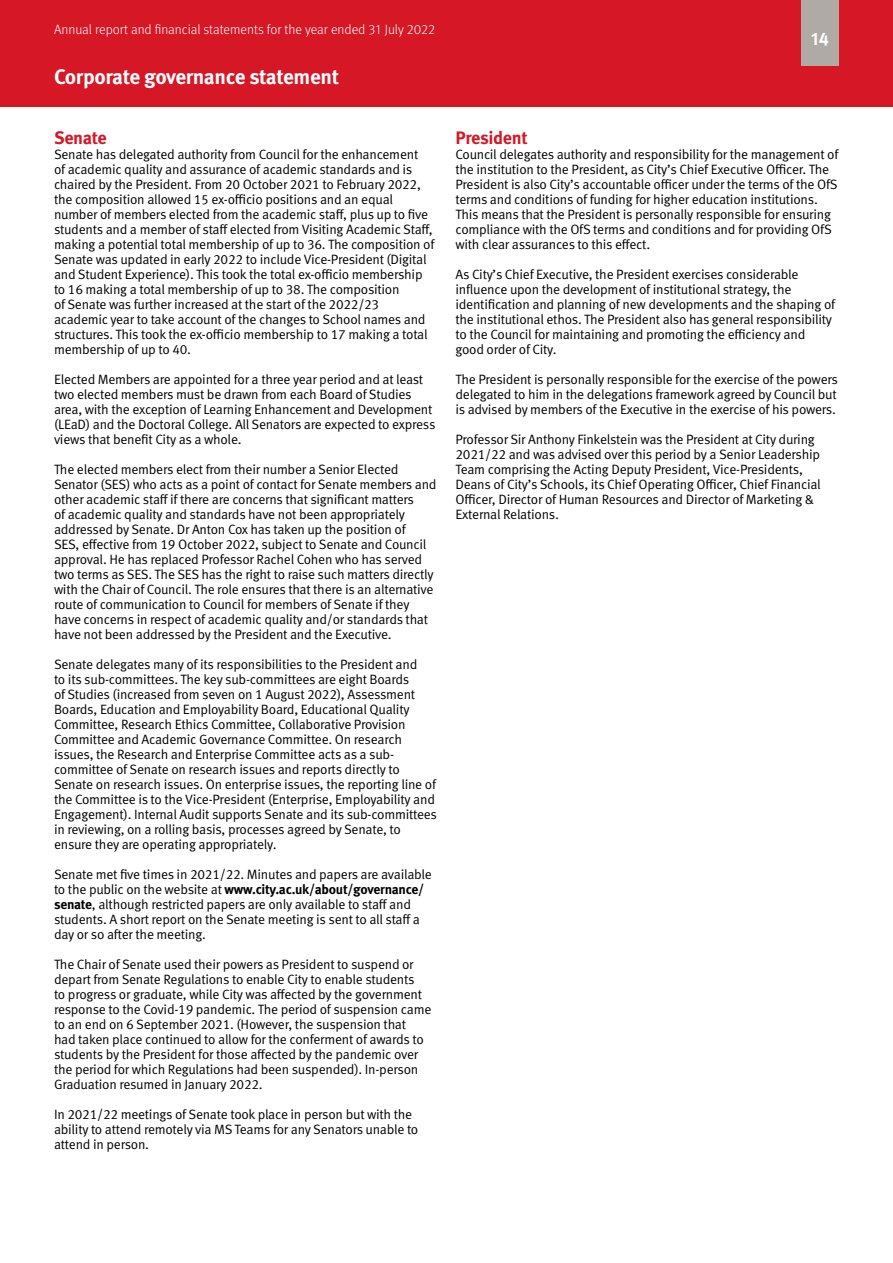
<style>
.page{position:relative;width:893px;height:1263px;background:#fff}
.page>*{position:absolute;margin:0;border:0;box-sizing:border-box;transform-origin:0 0}
.t1{font:700 21px "Meta Pro";letter-spacing:-.02em;color:#fff}
.t2{font:700 18px "Meta Pro";letter-spacing:-.02em;color:#d51726}
.t3{font:700 18px "Meta Pro";color:#fff}
.Body_Text{font:13.5px/15px "Meta Pro Norm";letter-spacing:-.02em;color:#000}
.t4{font:300 13.5px "Meta Pro";color:#fff}
.s1{font-family:"Meta Pro";font-weight:700}
</style>
<div class="page">
<div style="left:0;top:0;width:893px;height:106px;background:#d51726"></div>
<div style="left:801px;top:0;width:38px;height:66px;background:#b0aaa7"></div>
<p class="t4" style="left:54px;top:20px;width:383px">Annual report and financial statements for the year ended 31 July 2022</p>
<h1 class="t1" style="left:54px;top:60px;width:286px">Corporate governance statement</h1>
<h2 class="t2" style="left:54px;top:124px;width:54px">Senate</h2>
<p class="Body_Text" style="left:54px;top:146px;width:382px">Senate has delegated authority from Council for the enhancement<br>of academic quality and assurance of academic standards and is chaired by the President. From 20 October 2021 to February 2022, the composition allowed 15 ex-officio positions and an equal number of members elected from the academic staff, plus up to five students and a member of staff elected from Visiting Academic Staff, making a potential total membership of up to 36. The composition of Senate was updated in early 2022 to include Vice-President (Digital and Student Experience). This took the total ex-officio membership to 16 making a total membership of up to 38. The composition<br>of Senate was further increased at the start of the 2022/23 academic year to take account of the changes to School names and structures. This took the ex-officio membership to 17 making a total membership of up to 40.</p>
<p class="Body_Text" style="left:54px;top:371px;width:383px">Elected Members are appointed for a three year period and at least two elected members must be drawn from each Board of Studies area, with the exception of Learning Enhancement and Development (LEaD) and the Doctoral College. All Senators are expected to express views that benefit City as a whole.</p>
<p class="Body_Text" style="left:54px;top:461px;width:384px">The elected members elect from their number a Senior Elected Senator (SES) who acts as a point of contact for Senate members and other academic staff if there are concerns that significant matters<br>of academic quality and standards have not been appropriately addressed by Senate. Dr Anton Cox has taken up the position of<br>SES, effective from 19 October 2022, subject to Senate and Council approval. He has replaced Professor Rachel Cohen who has served two terms as SES. The SES has the right to raise such matters directly with the Chair of Council. The role ensures that there is an alternative route of communication to Council for members of Senate if they have concerns in respect of academic quality and/or standards that have not been addressed by the President and the Executive.</p>
<p class="Body_Text" style="left:54px;top:656px;width:385px">Senate delegates many of its responsibilities to the President and<br>to its sub-committees. The key sub-committees are eight Boards<br>of Studies (increased from seven on 1 August 2022), Assessment Boards, Education and Employability Board, Educational Quality Committee, Research Ethics Committee, Collaborative Provision Committee and Academic Governance Committee. On research issues, the Research and Enterprise Committee acts as a sub&shy;committee of Senate on research issues and reports directly to Senate on research issues. On enterprise issues, the reporting line of the Committee is to the Vice-President (Enterprise, Employability and Engagement). Internal Audit supports Senate and its sub-committees in reviewing, on a rolling basis, processes agreed by Senate, to ensure they are operating appropriately.</p>
<p class="Body_Text" style="left:54px;top:866px;width:379px">Senate met five times in 2021/22. Minutes and papers are available to the public on the website at <span class="s1">www.city.ac.uk/about/governance/ senate</span>, although restricted papers are only available to staff and students. A short report on the Senate meeting is sent to all staff a day or so after the meeting.</p>
<p class="Body_Text" style="left:54px;top:956px;width:379px">The Chair of Senate used their powers as President to suspend or depart from Senate Regulations to enable City to enable students<br>to progress or graduate, while City was affected by the government response to the Covid-19 pandemic. The period of suspension came to an end on 6 September 2021. (However, the suspension that<br>had taken place continued to allow for the conferment of awards to students by the President for those affected by the pandemic over the period for which Regulations had been suspended). In-person Graduation resumed in January 2022.</p>
<p class="Body_Text" style="left:54px;top:1106px;width:366px">In 2021/22 meetings of Senate took place in person but with the ability to attend remotely via MS Teams for any Senators unable to attend in person.</p>
<h2 class="t3" style="left:811px;top:24px;width:19px">14</h2>
<h2 class="t2" style="left:455px;top:124px;width:74px">President</h2>
<p class="Body_Text" style="left:455px;top:146px;width:384px">Council delegates authority and responsibility for the management of the institution to the President, as City’s Chief Executive Officer. The President is also City’s accountable officer under the terms of the OfS terms and conditions of funding for higher education institutions.<br>This means that the President is personally responsible for ensuring compliance with the OfS terms and conditions and for providing OfS with clear assurances to this effect.</p>
<p class="Body_Text" style="left:455px;top:266px;width:381px">As City’s Chief Executive, the President exercises considerable influence upon the development of institutional strategy, the identification and planning of new developments and the shaping of the institutional ethos. The President also has general responsibility to the Council for maintaining and promoting the efficiency and good order of City.</p>
<p class="Body_Text" style="left:455px;top:371px;width:384px;text-align:justify">The President is personally responsible for the exercise of the powers delegated to him in the delegations framework agreed by Council but is advised by members of the Executive in the exercise of his powers.</p>
<p class="Body_Text" style="left:455px;top:431px;width:367px">Professor Sir Anthony Finkelstein was the President at City during 2021/22 and was advised over this period by a Senior Leadership Team comprising the Acting Deputy President, Vice-Presidents, Deans of City’s Schools, its Chief Operating Officer, Chief Financial Officer, Director of Human Resources and Director of Marketing &amp; External Relations.</p>
</div>
